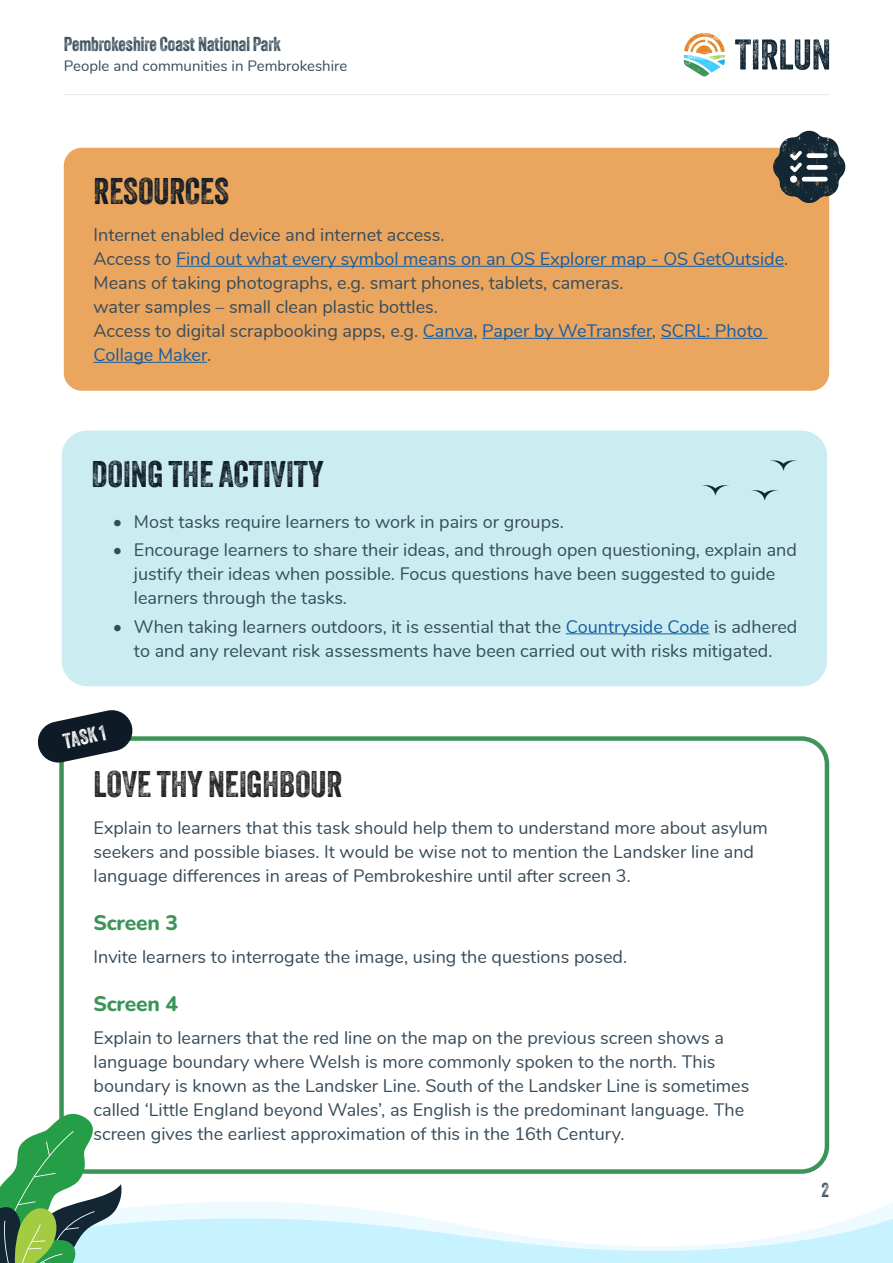
<style>
.page{position:relative;width:893px;height:1263px;background:#fff}
.page>*{position:absolute;margin:0;border:0;box-sizing:border-box;transform-origin:0 0}
.Page_sub_heading{font:36px "Veneer Two";color:#0e1a25}
.Page_sub_heading-2{font:36px "Veneer Two";color:#231f20}
.Page_section_heading{font:800 21px "Nunito";letter-spacing:-.01em;color:#3d9459}
.Key_activity_heading{font:21px "Veneer Two";color:#fff}
.t1{font:19.5px "Veneer Two";color:#374c5a}
.Body_text{font:18px/24px "Nunito";color:#374c5a}
.Body_text-2{font:18px/24px "Nunito";color:#175d9e}
.t2{font:15px "Nunito";color:#374c5a}
.s1{color:#374c5a}
.s2{color:#175d9e}
</style>
<div class="page">
<svg style="left:735px;top:39px;width:94px;height:31px"></svg>
<svg style="left:684px;top:33px;width:41px;height:44px"></svg>
<hr style="left:64px;top:94px;width:765px;height:1px;background:#e6e7e9">
<div style="left:62px;top:431px;width:765px;height:255px;background:#cbedf1;border-radius:26px"></div>
<hr style="left:566px;top:633px;width:143px;height:1px;background:#175d9e">
<div style="left:59px;top:736px;width:770px;height:438px;border:4px solid #3d9459;border-radius:26px"></div>
<svg style="left:770px;top:460px;width:27px;height:11px"></svg>
<svg style="left:751px;top:490px;width:27px;height:11px"></svg>
<svg style="left:702px;top:485px;width:27px;height:11px"></svg>
<svg style="left:0;top:1106px;width:893px;height:157px"></svg>
<svg style="left:37px;top:710px;width:97px;height:54px"></svg>
<div style="left:64px;top:148px;width:765px;height:243px;background:#eaa55f;border-radius:18px"></div>
<hr style="left:176px;top:266px;width:608px;height:1px;background:#175d9e">
<hr style="left:423px;top:338px;width:50px;height:1px;background:#175d9e">
<hr style="left:482px;top:338px;width:170px;height:1px;background:#175d9e">
<hr style="left:661px;top:338px;width:106px;height:1px;background:#175d9e">
<hr style="left:94px;top:362px;width:113px;height:1px;background:#175d9e">
<svg style="left:772px;top:130px;width:74px;height:74px"></svg>
<p class="t1" style="left:64px;top:32px;width:219px">Pembrokeshire Coast National Park</p>
<p class="t2" style="left:64px;top:54px;width:285px">People and communities in Pembrokeshire</p>
<p class="Page_sub_heading" style="left:94px;top:169px;width:137px">RESOURCES</p>
<p class="Body_text" style="left:94px;top:222px;width:352px">Internet enabled device and internet access.</p>
<p class="Body_text-2" style="left:94px;top:246px;width:696px"><span class="s1">Access to</span> Find out what every symbol means on an OS Explorer map - OS GetOutside<span class="s1">.</span></p>
<p class="Body_text" style="left:94px;top:270px;width:531px">Means of taking photographs, e.g. smart phones, tablets, cameras.</p>
<p class="Body_text" style="left:94px;top:294px;width:346px">water samples – small clean plastic bottles.</p>
<p class="Body_text-2" style="left:94px;top:318px;width:671px"><span class="s1">Access to digital scrapbooking apps, e.g.</span> Canva<span class="s1">,</span> Paper by WeTransfer<span class="s1">,</span> SCRL: Photo<br>Collage Maker<span class="s1">.</span></p>
<p class="Page_sub_heading" style="left:91px;top:452px;width:234px">DOING THE ACTIVITY</p>
<p class="Body_text" style="left:113px;top:509px;width:453px">• Most tasks require learners to work in pairs or groups.</p>
<p class="Body_text" style="left:134px;top:537px;width:664px;text-indent:-21px">• Encourage learners to share their ideas, and through open questioning, explain and justify their ideas when possible. Focus questions have been suggested to guide learners through the tasks.</p>
<p class="Body_text" style="left:113px;top:613px;width:686px;text-align:center">• When taking learners outdoors, it is essential that the <span class="s2">Countryside Code</span> is adhered to and any relevant risk assessments have been carried out with risks mitigated.</p>
<p class="Key_activity_heading" style="left:61px;top:729px;width:44px;rotate:-12deg">TASK 1</p>
<p class="Page_sub_heading-2" style="left:94px;top:762px;width:250px">LOVE THY NEIGHBOUR</p>
<p class="Body_text" style="left:94px;top:815px;width:676px">Explain to learners that this task should help them to understand more about asylum seekers and possible biases. It would be wise not to mention the Landsker line and language differences in areas of Pembrokeshire until after screen 3.</p>
<p class="Page_section_heading" style="left:94px;top:908px;width:86px">Screen 3</p>
<p class="Body_text" style="left:94px;top:943px;width:535px">Invite learners to interrogate the image, using the questions posed.</p>
<p class="Page_section_heading" style="left:94px;top:989px;width:86px">Screen 4</p>
<p class="Body_text" style="left:94px;top:1024px;width:657px">Explain to learners that the red line on the map on the previous screen shows a language boundary where Welsh is more commonly spoken to the north. This boundary is known as the Landsker Line. South of the Landsker Line is sometimes called ‘Little England beyond Wales’, as English is the predominant language. The screen gives the earliest approximation of this in the 16th Century.</p>
<p class="t1" style="left:821px;top:1178px;width:9px">2</p>
</div>
